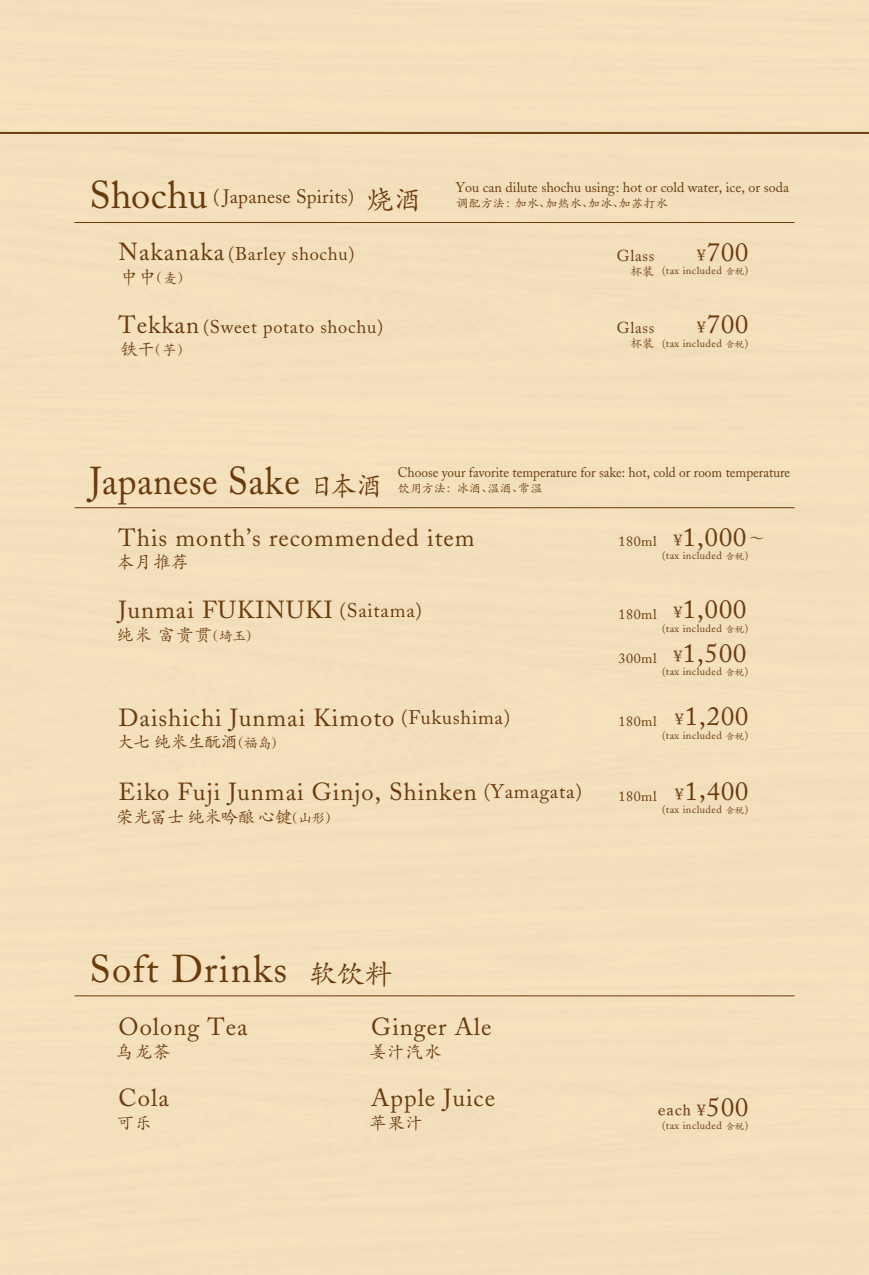
<style>
.page{position:relative;width:869px;height:1275px;background:#fff}
.page>*{position:absolute;margin:0;border:0;box-sizing:border-box;transform-origin:0 0}
.t1{font:38.5px "Adobe Caslon";letter-spacing:.025em;color:#6a3a0d;scale:.95 1}
.t2{font:38.5px "Adobe Caslon";letter-spacing:.025em;color:#6a3a0d}
.t3{font:26.25px "Adobe Caslon";letter-spacing:.04em;color:#6a3a0d}
.t4{font:24.5px "Adobe Caslon";letter-spacing:.04em;color:#6a3a0d}
.t5{font:19.25px "Adobe Caslon";letter-spacing:.01em;color:#6a3a0d}
.t6{font:18.38px "Adobe Caslon";letter-spacing:.04em;color:#6a3a0d}
.t7{font:17.5px "ST Kaiti";letter-spacing:.04em;color:#6a3a0d}
.t8{font:17.5px "ST Kaiti";letter-spacing:-.04em;color:#6a3a0d}
.t9{font:15.75px "Adobe Caslon";letter-spacing:.04em;color:#6a3a0d}
.t10{font:15.75px "Shuei Min Pro M";color:#6a3a0d}
.t11{font:700 15.75px "A1 Mincho Std";color:#6a3a0d}
.t12{font:14px "Adobe Caslon";color:#6a3a0d}
.t13{font:14px "Adobe Caslon";color:#6a3a0d;scale:.95 1}
.t14{font:14px "ST Kaiti";color:#6a3a0d}
.t15{font:12.25px "ST Kaiti";color:#6a3a0d}
.t16{font:10.5px "Adobe Caslon";letter-spacing:.04em;color:#6a3a0d}
.s1{font-size:38.5px}
.s2{font-family:"ST Kaiti";font-size:28px}
.s3{font-size:24.5px}
.s4{font-size:17.5px}
.s5{font-family:"Shuei Min Pro M";font-size:15.75px}
.s6{font-family:"ST Kaiti";font-size:12.25px}
.s7{font-family:"ST Kaiti";font-size:9.1px}
.s8{font-size:19.6px}
.s9{font-size:14px}
.s10{font-family:"Adobe Caslon";font-size:26.25px}
</style>
<div class="page">
<div style="left:0;top:0;width:868px;height:1275px;background:#f3dfbb"></div>
<hr style="left:0;top:132px;width:868px;height:2px;background:#6a3a0d">
<hr style="left:74px;top:995px;width:720px;height:1px;background:#6a3a0d">
<hr style="left:74px;top:222px;width:720px;height:1px;background:#6a3a0d">
<hr style="left:74px;top:507px;width:720px;height:1px;background:#6a3a0d">
<p class="t5" style="left:89px;top:185px;width:333px"><span class="s1">Shochu</span> ( Japanese Spirits) <span class="s2">烧酒</span></p>
<p class="t6" style="left:119px;top:243px;width:237px"><span class="s3">Nakanaka</span> (Barley shochu)</p>
<p class="t14" style="left:120px;top:269px;width:72px"><span class="s4">中中</span>（麦）</p>
<p class="t6" style="left:119px;top:316px;width:266px"><span class="s3">Tekkan</span> (Sweet potato shochu)</p>
<p class="t14" style="left:120px;top:341px;width:72px"><span class="s4">铁干</span>（芋）</p>
<p class="t12" style="left:455px;top:179px;width:334px">You can dilute shochu using: hot or cold water, ice, or soda</p>
<p class="t15" style="left:455px;top:195px;width:213px">调配方法：加水、加热水、加冰、加苏打水</p>
<p class="t9" style="left:616px;top:246px;width:39px">Glass</p>
<p class="t3" style="left:693px;top:236px;width:56px"><span class="s5">￥</span>700</p>
<p class="t16" style="left:629px;top:264px;width:120px"><span class="s6">杯装</span> (tax included <span class="s7">含税</span>)</p>
<p class="t9" style="left:616px;top:319px;width:39px">Glass</p>
<p class="t3" style="left:693px;top:309px;width:56px"><span class="s5">￥</span>700</p>
<p class="t16" style="left:629px;top:337px;width:120px"><span class="s6">杯装</span> (tax included <span class="s7">含税</span>)</p>
<h1 class="t1" style="left:89px;top:458px;width:310px">Japanese Sake <span class="s2">日本酒</span></h1>
<p class="t13" style="left:397px;top:464px;width:414px">Choose your favorite temperature for sake: hot, cold or room temperature</p>
<p class="t15" style="left:397px;top:480px;width:146px">饮用方法：冰酒、温酒、常温</p>
<p class="t4" style="left:119px;top:523px;width:357px">This month’s recommended item</p>
<p class="t7" style="left:116px;top:551px;width:74px">本月推荐</p>
<p class="t3" style="left:669px;top:521px;width:78px"><span class="s5">￥</span>1,000</p>
<p class="t16" style="left:661px;top:549px;width:88px">(tax included <span class="s7">含税</span>)</p>
<p class="t12" style="left:618px;top:533px;width:40px">180ml</p>
<p class="t11" style="left:748px;top:525px;width:17px">～</p>
<p class="t4" style="left:119px;top:596px;width:305px">Junmai FUKINUKI <span class="s8">(Saitama)</span></p>
<p class="t7" style="left:116px;top:623px;width:145px">纯米 富贵贯<span class="s9">（埼玉）</span></p>
<p class="t4" style="left:119px;top:703px;width:393px">Daishichi Junmai Kimoto <span class="s8">(Fukushima)</span></p>
<p class="t7" style="left:116px;top:731px;width:170px">大七 纯米生酛酒<span class="s9">（福岛）</span></p>
<p class="t4" style="left:119px;top:777px;width:464px">Eiko Fuji Junmai Ginjo, Shinken <span class="s8">(Yamagata)</span></p>
<p class="t8" style="left:116px;top:805px;width:224px">荣光冨士 纯米吟酿 心键<span class="s9">（山形）</span></p>
<p class="t3" style="left:669px;top:594px;width:78px"><span class="s5">￥</span>1,000</p>
<p class="t16" style="left:661px;top:622px;width:88px">(tax included <span class="s7">含税</span>)</p>
<p class="t3" style="left:669px;top:638px;width:78px"><span class="s5">￥</span>1,500</p>
<p class="t16" style="left:661px;top:665px;width:88px">(tax included <span class="s7">含税</span>)</p>
<p class="t12" style="left:618px;top:606px;width:40px">180ml</p>
<p class="t12" style="left:618px;top:650px;width:40px">300ml</p>
<p class="t3" style="left:671px;top:701px;width:78px"><span class="s5">￥</span>1,200</p>
<p class="t16" style="left:661px;top:729px;width:88px">(tax included <span class="s7">含税</span>)</p>
<p class="t12" style="left:618px;top:713px;width:40px">180ml</p>
<p class="t3" style="left:671px;top:776px;width:78px"><span class="s5">￥</span>1,400</p>
<p class="t16" style="left:661px;top:804px;width:88px">(tax included <span class="s7">含税</span>)</p>
<p class="t12" style="left:618px;top:788px;width:40px">180ml</p>
<h1 class="t2" style="left:89px;top:946px;width:304px">Soft Drinks <span class="s2">软饮料</span></h1>
<p class="t4" style="left:119px;top:1012px;width:130px">Oolong Tea</p>
<p class="t7" style="left:116px;top:1040px;width:55px">乌龙茶</p>
<p class="t4" style="left:371px;top:1012px;width:122px">Ginger Ale</p>
<p class="t7" style="left:368px;top:1040px;width:74px">姜汁汽水</p>
<p class="t4" style="left:119px;top:1084px;width:52px">Cola</p>
<p class="t7" style="left:116px;top:1112px;width:37px">可乐</p>
<p class="t4" style="left:371px;top:1084px;width:125px">Apple Juice</p>
<p class="t7" style="left:368px;top:1112px;width:55px">苹果汁</p>
<p class="t10" style="left:657px;top:1099px;width:92px">each ￥<span class="s10">500</span></p>
<p class="t16" style="left:661px;top:1119px;width:88px">(tax included <span class="s7">含税</span>)</p>
</div>
